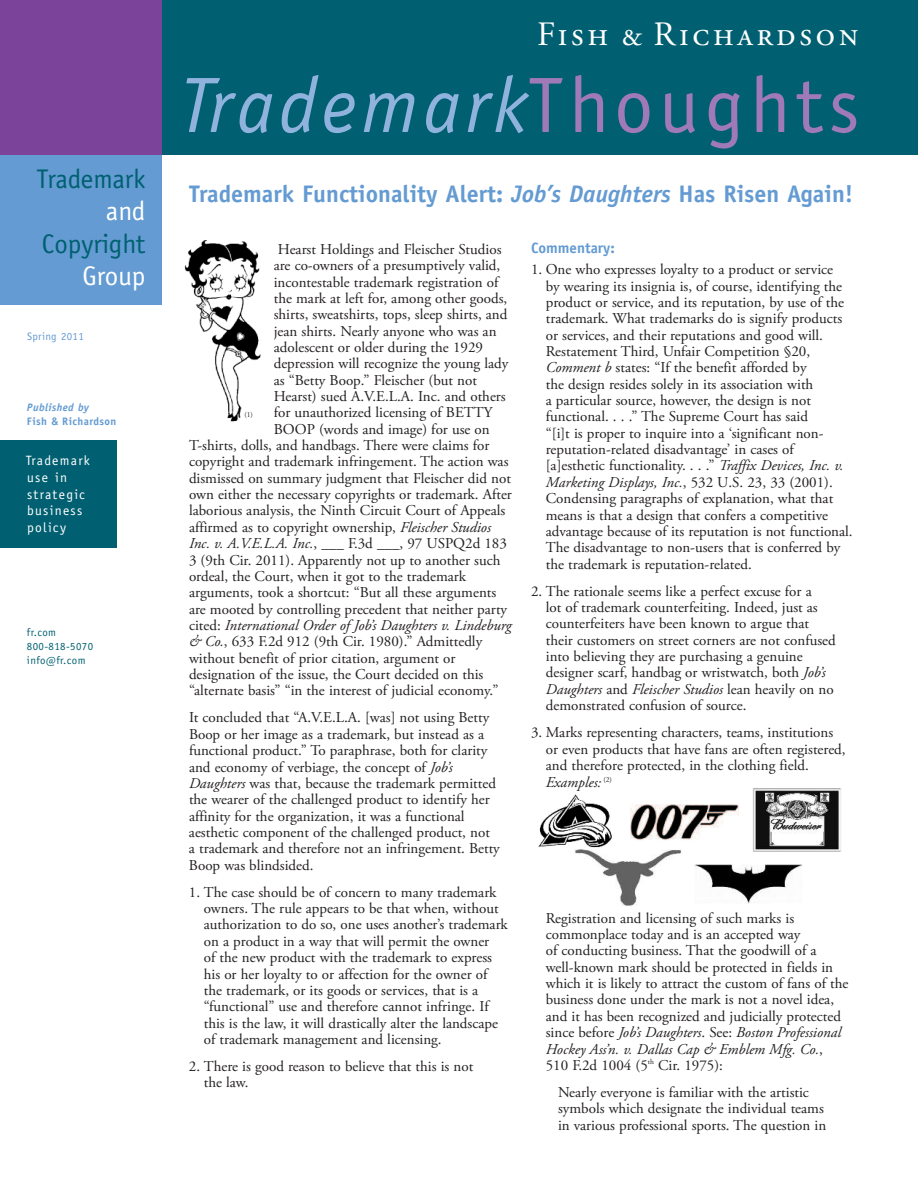
<style>
.page{position:relative;width:918px;height:1188px;background:#fff}
.page>*{position:absolute;margin:0;border:0;box-sizing:border-box;transform-origin:0 0}
.t1{font:italic 78.75px "Officina Sans";letter-spacing:.06em;color:#90b3de}
.t2{font:34.2px "Adobe Garamond Regular SC";letter-spacing:.105em;color:#fff}
.t3{font:27px "Officina Sans";color:#006071}
.t4{font:27px "Officina Sans";color:#fff}
.t5{font:700 24px "Officina Sans";color:#649bd2}
.t6{font:15px/16.4px "Adobe Garamond Pro";color:#231f20}
.t7{font:italic 15px "Adobe Garamond Pro";color:#231f20}
.t8{font:700 15px "Officina Sans";color:#649bd2}
.t9{font:13.5px/16.8px "Officina Sans";letter-spacing:.1em;color:#fff}
.t10{font:10.8px/14.2px "Officina Sans";letter-spacing:.035em;color:#006071}
.t11{font:700 10.8px "Officina Sans";letter-spacing:.035em;color:#649bd2}
.t12{font:italic 700 10.8px "Officina Sans";letter-spacing:.035em;color:#649bd2}
.t13{font:10.8px "Officina Sans";letter-spacing:.035em;color:#649bd2}
.t14{font:7.5px "Adobe Garamond Pro";color:#231f20}
.s1{font-style:normal;color:#9f7ab6}
.s2{font-style:italic}
.s3{font-style:normal}
</style>
<div class="page">
<div style="left:0;top:0;width:162px;height:155px;background:#7b4399"></div>
<div style="left:162px;top:0;width:756px;height:155px;background:#006071"></div>
<div style="left:0;top:440px;width:116px;height:108px;background:#006071"></div>
<div style="left:0;top:155px;width:162px;height:150px;background:#649bd2"></div>
<img style="left:184px;top:240px;width:77px;height:182px">
<img style="left:538px;top:794px;width:74px;height:56px">
<img style="left:694px;top:864px;width:108px;height:39px">
<img style="left:752px;top:788px;width:89px;height:64px">
<img style="left:630px;top:804px;width:108px;height:36px">
<img style="left:575px;top:849px;width:106px;height:57px">
<h3 class="t3" style="left:36px;top:168px;width:111px">Trademark</h3>
<h3 class="t4" style="left:106px;top:201px;width:41px">and</h3>
<h3 class="t3" style="left:42px;top:233px;width:105px">Copyright</h3>
<h3 class="t4" style="left:82px;top:266px;width:65px">Group</h3>
<p class="t13" style="left:27px;top:332px;width:58px">Spring 2011</p>
<p class="t12" style="left:27px;top:403px;width:64px">Published by</p>
<p class="t11" style="left:27px;top:417px;width:91px">Fish &amp; Richardson</p>
<p class="t9" style="left:26px;top:453px;width:65px">Trademark use in strategic business policy</p>
<p class="t10" style="left:27px;top:626px;width:68px">fr.com<br>800-818-5070 info@fr.com</p>
<h2 class="t2" style="left:537px;top:20px;width:323px">Fish &amp; Richardson</h2>
<h1 class="t1" style="left:179px;top:76px;width:682px">Trademark<span class="s1">Thoughts</span></h1>
<h3 class="t5" style="left:189px;top:185px;width:666px">Trademark Functionality Alert: <span class="s2">Job’s Daughters</span> Has Risen Again!</h3>
<p class="t6" style="left:278px;top:242px;width:225px">Hearst Holdings and Fleischer Studios</p>
<p class="t6" style="left:274px;top:259px;width:228px">are co-owners of a presumptively valid,</p>
<p class="t6" style="left:274px;top:275px;width:226px">incontestable trademark registration of</p>
<p class="t6" style="left:274px;top:291px;width:235px">the mark at left for, among other goods,</p>
<p class="t6" style="left:274px;top:308px;width:235px">shirts, sweatshirts, tops, sleep shirts, and</p>
<p class="t6" style="left:274px;top:324px;width:224px">jean shirts. Nearly anyone who was an</p>
<p class="t6" style="left:274px;top:340px;width:211px">adolescent or older during the 1929</p>
<p class="t6" style="left:274px;top:357px;width:236px">depression will recognize the young lady</p>
<p class="t6" style="left:274px;top:373px;width:205px">as “Betty Boop.” Fleischer (but not</p>
<p class="t6" style="left:274px;top:389px;width:234px">Hearst) sued A.V.E.L.A. Inc. and others</p>
<p class="t6" style="left:274px;top:406px;width:220px">for unauthorized licensing of BETTY</p>
<p class="t6" style="left:274px;top:422px;width:218px">BOOP (words and image) for use on</p>
<p class="t6" style="left:189px;top:438px;width:302px">T-shirts, dolls, and handbags. There were claims for</p>
<p class="t6" style="left:189px;top:455px;width:321px">copyright and trademark infringement. The action was</p>
<p class="t6" style="left:189px;top:471px;width:323px">dismissed on summary judgment that Fleischer did not</p>
<p class="t6" style="left:189px;top:487px;width:324px">own either the necessary copyrights or trademark. After</p>
<p class="t6" style="left:189px;top:504px;width:318px">laborious analysis, the Ninth Circuit Court of Appeals</p>
<p class="t6" style="left:189px;top:520px;width:304px">affirmed as to copyright ownership, <span class="s2">Fleischer Studios</span></p>
<p class="t6" style="left:189px;top:537px;width:319px"><span class="s2">Inc. v. A.V.E.L.A. Inc.</span>, ___ F.3d ___, 97 USPQ2d 183</p>
<p class="t6" style="left:189px;top:553px;width:313px">3 (9th Cir. 2011). Apparently not up to another such</p>
<p class="t6" style="left:189px;top:569px;width:279px">ordeal, the Court, when it got to the trademark</p>
<p class="t6" style="left:189px;top:586px;width:309px">arguments, took a shortcut: “But all these arguments</p>
<p class="t6" style="left:189px;top:602px;width:320px">are mooted by controlling precedent that neither party</p>
<p class="t7" style="left:189px;top:619px;width:324px"><span class="s3">cited:</span> International Order of Job’s Daughters v. Lindeburg</p>
<p class="t6" style="left:189px;top:635px;width:295px"><span class="s2">&amp; Co.</span>, 633 F.2d 912 (9th Cir. 1980).” Admittedly</p>
<p class="t6" style="left:189px;top:651px;width:268px">without benefit of prior citation, argument or</p>
<p class="t6" style="left:189px;top:667px;width:296px">designation of the issue, the Court decided on this</p>
<p class="t6" style="left:189px;top:684px;width:311px">“alternate basis” “in the interest of judicial economy.”</p>
<p class="t6" style="left:189px;top:711px;width:312px">It concluded that “A.V.E.L.A. [was] not using Betty Boop or her image as a trademark, but instead as a functional product.” To paraphrase, both for clarity and economy of verbiage, the concept of <span class="s2">Job’s Daughters</span> was that, because the trademark permitted the wearer of the challenged product to identify her affinity for the organization, it was a functional aesthetic component of the challenged product, not<br>a trademark and therefore not an infringement. Betty Boop was blindsided.</p>
<p class="t6" style="left:204px;top:885px;width:306px;text-indent:-15px">1. The case should be of concern to many trademark owners. The rule appears to be that when, without authorization to do so, one uses another’s trademark on a product in a way that will permit the owner<br>of the new product with the trademark to express his or her loyalty to or affection for the owner of the trademark, or its goods or services, that is a “functional” use and therefore cannot infringe. If this is the law, it will drastically alter the landscape of trademark management and licensing.</p>
<p class="t6" style="left:204px;top:1059px;width:271px;text-indent:-15px">2. There is good reason to believe that this is not the law.</p>
<p class="t14" style="left:244px;top:412px;width:10px">(1)</p>
<p class="t8" style="left:531px;top:242px;width:85px">Commentary:</p>
<p class="t6" style="left:546px;top:263px;width:308px;text-indent:-15px">1. One who expresses loyalty to a product or service<br>by wearing its insignia is, of course, identifying the product or service, and its reputation, by use of the trademark. What trademarks do is signify products or services, and their reputations and good will.<br>Restatement Third, Unfair Competition §20, <span class="s2">Comment b</span> states: “If the benefit afforded by<br>the design resides solely in its association with<br>a particular source, however, the design is not functional. . . .” The Supreme Court has said<br>“[i]t is proper to inquire into a ‘significant non&shy;reputation-related disadvantage’ in cases of [a]esthetic functionality. . . .” <span class="s2">Traffix Devices, Inc. v.<br>Marketing Displays, Inc.</span>, 532 U.S. 23, 33 (2001).<br>Condensing paragraphs of explanation, what that means is that a design that confers a competitive advantage because of its reputation is not functional.<br>The disadvantage to non-users that is conferred by the trademark is reputation-related.</p>
<p class="t6" style="left:546px;top:584px;width:291px;text-indent:-15px">2. The rationale seems like a perfect excuse for a<br>lot of trademark counterfeiting. Indeed, just as counterfeiters have been known to argue that their customers on street corners are not confused into believing they are purchasing a genuine designer scarf, handbag or wristwatch, both <span class="s2">Job’s Daughters</span> and <span class="s2">Fleischer Studios</span> lean heavily on no demonstrated confusion of source.</p>
<p class="t6" style="left:546px;top:726px;width:301px;text-indent:-15px">3. Marks representing characters, teams, institutions or even products that have fans are often registered, and therefore protected, in the clothing field.<br><span class="s2">Examples:</span> <sup>(2)</sup></p>
<p class="t6" style="left:546px;top:911px;width:304px">Registration and licensing of such marks is commonplace today and is an accepted way<br>of conducting business. That the goodwill of a well-known mark should be protected in fields in which it is likely to attract the custom of fans of the business done under the mark is not a novel idea, and it has been recognized and judicially protected since before <span class="s2">Job’s Daughters</span>. See: <span class="s2">Boston Professional Hockey Ass’n. v. Dallas Cap &amp; Emblem Mfg. Co.</span>, 510 F.2d 1004 (5<sup>th</sup> Cir. 1975):</p>
<p class="t6" style="left:558px;top:1085px;width:270px">Nearly everyone is familiar with the artistic symbols which designate the individual teams in various professional sports. The question in</p>
</div>
